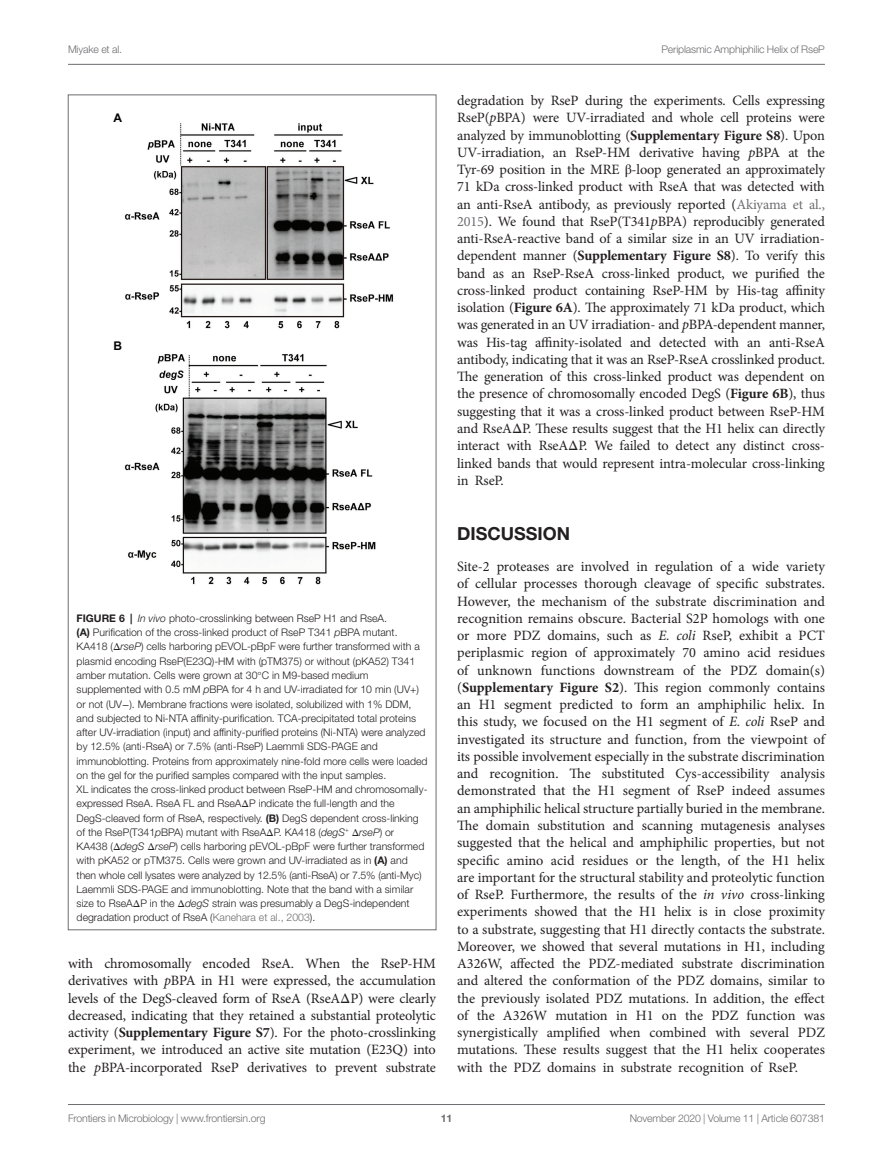
<style>
.page{position:relative;width:893px;height:1170px;background:#fff}
.page>*{position:absolute;margin:0;border:0;box-sizing:border-box;transform-origin:0 0}
.HEAD_1{font:700 18px "Helvetica Neue LT Std";color:#231f20}
.TEXT_FLUSH{font:14.25px/17.2px "Minion Pro";letter-spacing:-.01em;color:#231f20;text-align:justify}
.t1{font:700 12px "Arial";color:#040503}
.FIG_LEG{font:300 10.5px/14.2px "Helvetica Neue LT Std";color:#231f20}
.t2{font:300 10.5px "Helvetica Neue LT Std";letter-spacing:-.015em;color:#6c6d70}
.t3{font:700 10.5px "Helvetica Neue LT Std";color:#6c6d70}
.s1{font-weight:700}
.s2{font-style:italic}
.s3{font-family:"STIX General";font-weight:400}
.s4{color:#6c6d70}
.s5{font-family:"STIX General"}
</style>
<div class="page">
<hr style="left:68px;top:64px;width:757px;height:1px;background:#6c6d70">
<hr style="left:68px;top:1104px;width:757px;height:1px;background:#6c6d70">
<img style="left:124px;top:123px;width:270px;height:462px">
<p class="t2" style="left:68px;top:42px;width:56px">Miyake et al.</p>
<p class="t2" style="left:661px;top:42px;width:165px">Periplasmic Amphiphilic Helix of RseP</p>
<p class="t1" style="left:114px;top:110px;width:10px">A</p>
<p class="t1" style="left:114px;top:337px;width:10px">B</p>
<p class="FIG_LEG" style="left:77px;top:610px;width:352px"><span class="s1">FIGURE 6 |</span> <span class="s2">In vivo</span> photo-crosslinking between RseP H1 and RseA.<br><span class="s1">(A)</span> Purification of the cross-linked product of RseP T341 <span class="s2">p</span>BPA mutant.<br>KA418 (<span class="s3">Δ</span><span class="s2">rseP</span>) cells harboring pEVOL-pBpF were further transformed with a plasmid encoding RseP(E23Q)-HM with (pTM375) or without (pKA52) T341 amber mutation. Cells were grown at 30<span class="s3">°</span>C in M9-based medium supplemented with 0.5 mM <span class="s2">p</span>BPA for 4 h and UV-irradiated for 10 min (UV+) or not (UV<span class="s3">−</span>). Membrane fractions were isolated, solubilized with 1% DDM, and subjected to Ni-NTA affinity-purification. TCA-precipitated total proteins after UV-irradiation (input) and affinity-purified proteins (Ni-NTA) were analyzed by 12.5% (anti-RseA) or 7.5% (anti-RseP) Laemmli SDS-PAGE and immunoblotting. Proteins from approximately nine-fold more cells were loaded on the gel for the purified samples compared with the input samples.<br>XL indicates the cross-linked product between RseP-HM and chromosomally&shy;expressed RseA. RseA FL and RseA<span class="s3">Δ</span>P indicate the full-length and the DegS-cleaved form of RseA, respectively. <span class="s1">(B)</span> DegS dependent cross-linking of the RseP(T341<span class="s2">p</span>BPA) mutant with RseA<span class="s3">Δ</span>P. KA418 (<span class="s2">degS</span><sup>+</sup> <span class="s3">Δ</span><span class="s2">rseP</span>) or KA438 (<span class="s3">Δ</span><span class="s2">degS</span> <span class="s3">Δ</span><span class="s2">rseP</span>) cells harboring pEVOL-pBpF were further transformed with pKA52 or pTM375. Cells were grown and UV-irradiated as in <span class="s1">(A)</span> and then whole cell lysates were analyzed by 12.5% (anti-RseA) or 7.5% (anti-Myc)<br>Laemmli SDS-PAGE and immunoblotting. Note that the band with a similar size to RseA<span class="s3">Δ</span>P in the <span class="s3">Δ</span><span class="s2">degS</span> strain was presumably a DegS-independent degradation product of RseA (<span class="s4">Kanehara et al., 2003</span>).</p>
<p class="TEXT_FLUSH" style="left:68px;top:954px;width:369px">with chromosomally encoded RseA. When the RseP-HM derivatives with <span class="s2">p</span>BPA in H1 were expressed, the accumulation levels of the DegS-cleaved form of RseA (RseA<span class="s5">Δ</span>P) were clearly decreased, indicating that they retained a substantial proteolytic activity (<span class="s1">Supplementary Figure S7</span>). For the photo-crosslinking experiment, we introduced an active site mutation (E23Q) into the <span class="s2">p</span>BPA-incorporated RseP derivatives to prevent substrate</p>
<p class="TEXT_FLUSH" style="left:457px;top:92px;width:369px">degradation by RseP during the experiments. Cells expressing RseP(<span class="s2">p</span>BPA) were UV-irradiated and whole cell proteins were analyzed by immunoblotting (<span class="s1">Supplementary Figure S8</span>). Upon UV-irradiation, an RseP-HM derivative having <span class="s2">p</span>BPA at the Tyr-69 position in the MRE <span class="s5">β</span>-loop generated an approximately 71 kDa cross-linked product with RseA that was detected with an anti-RseA antibody, as previously reported (<span class="s4">Akiyama et al., 2015</span>). We found that RseP(T341<span class="s2">p</span>BPA) reproducibly generated anti-RseA-reactive band of a similar size in an UV irradiation&shy;dependent manner (<span class="s1">Supplementary Figure S8</span>). To verify this band as an RseP-RseA cross-linked product, we purified the cross-linked product containing RseP-HM by His-tag affinity isolation (<span class="s1">Figure 6A</span>). The approximately 71 kDa product, which was generated in an UV irradiation- and <span class="s2">p</span>BPA-dependent manner, was His-tag affinity-isolated and detected with an anti-RseA antibody, indicating that it was an RseP-RseA crosslinked product.<br>The generation of this cross-linked product was dependent on the presence of chromosomally encoded DegS (<span class="s1">Figure 6B</span>), thus suggesting that it was a cross-linked product between RseP-HM and RseA<span class="s5">Δ</span>P. These results suggest that the H1 helix can directly interact with RseA<span class="s5">Δ</span>P. We failed to detect any distinct cross&shy;linked bands that would represent intra-molecular cross-linking in RseP.</p>
<p class="HEAD_1" style="left:457px;top:522px;width:115px">DISCUSSION</p>
<p class="TEXT_FLUSH" style="left:457px;top:558px;width:369px">Site-2 proteases are involved in regulation of a wide variety of cellular processes thorough cleavage of specific substrates.<br>However, the mechanism of the substrate discrimination and recognition remains obscure. Bacterial S2P homologs with one or more PDZ domains, such as <span class="s2">E. coli</span> RseP, exhibit a PCT periplasmic region of approximately 70 amino acid residues of unknown functions downstream of the PDZ domain(s) (<span class="s1">Supplementary Figure S2</span>). This region commonly contains an H1 segment predicted to form an amphiphilic helix. In this study, we focused on the H1 segment of <span class="s2">E. coli</span> RseP and investigated its structure and function, from the viewpoint of its possible involvement especially in the substrate discrimination and recognition. The substituted Cys-accessibility analysis demonstrated that the H1 segment of RseP indeed assumes an amphiphilic helical structure partially buried in the membrane.<br>The domain substitution and scanning mutagenesis analyses suggested that the helical and amphiphilic properties, but not specific amino acid residues or the length, of the H1 helix are important for the structural stability and proteolytic function of RseP. Furthermore, the results of the <span class="s2">in vivo</span> cross-linking experiments showed that the H1 helix is in close proximity to a substrate, suggesting that H1 directly contacts the substrate.<br>Moreover, we showed that several mutations in H1, including A326W, affected the PDZ-mediated substrate discrimination and altered the conformation of the PDZ domains, similar to the previously isolated PDZ mutations. In addition, the effect of the A326W mutation in H1 on the PDZ function was synergistically amplified when combined with several PDZ mutations. These results suggest that the H1 helix cooperates with the PDZ domains in substrate recognition of RseP.</p>
<p class="t2" style="left:68px;top:1111px;width:199px">Frontiers in Microbiology | www.frontiersin.org</p>
<p class="t3" style="left:441px;top:1111px;width:13px">11</p>
<p class="t2" style="left:630px;top:1111px;width:197px">November 2020 | Volume 11 | Article 607381</p>
</div>
